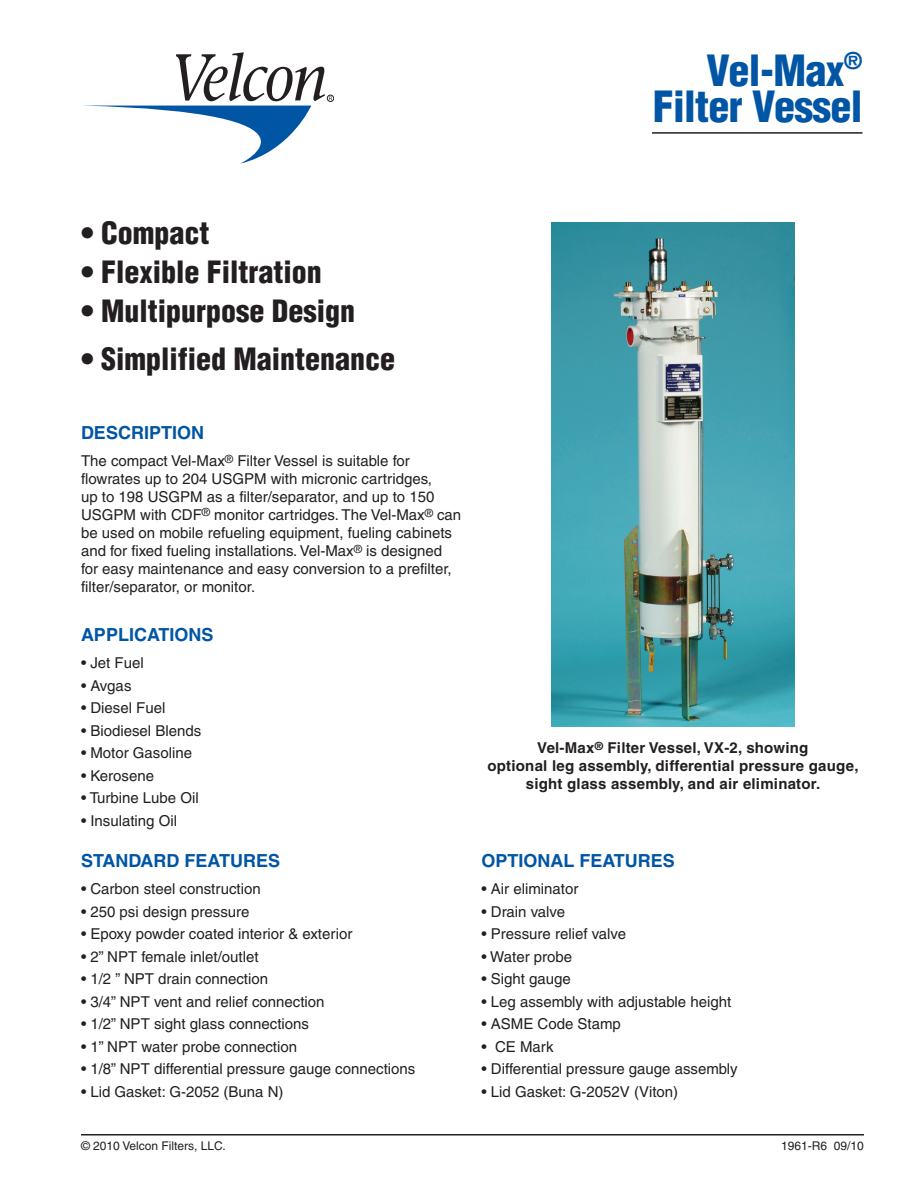
<style>
.page{position:relative;width:918px;height:1188px;background:#fff}
.page>*{position:absolute;margin:0;border:0;box-sizing:border-box;transform-origin:0 0}
.head_up{font:900 condensed 42px/36px "Helvetica LT Std";letter-spacing:-.015em;color:#0155a5;text-align:right}
.Heads{font:900 condensed 30px "Helvetica LT Std";color:#231f20}
.subheads{font:900 condensed 30px "Helvetica LT Std";color:#231f20}
.subheads-2{font:700 18px "Helvetica";color:#0155a5}
.t1{font:15px/18px "Helvetica";color:#231f20}
.subheads-3{font:700 15px/18px "Helvetica";letter-spacing:.015em;color:#231f20;text-align:center}
.t2{font:12px "Helvetica";color:#231f20}
</style>
<div class="page">
<svg style="left:82px;top:52px;width:252px;height:112px"></svg>
<hr style="left:81px;top:1134px;width:783px;height:2px;background:#231f20">
<hr style="left:652px;top:132px;width:210px;height:2px;background:#231f20">
<img style="left:551px;top:223px;width:243px;height:503px">
<p class="head_up" style="left:653px;top:52px;width:211px">Vel-Max<sup>®<br></sup>Filter Vessel</p>
<p class="Heads" style="left:81px;top:214px;width:130px">• Compact</p>
<p class="Heads" style="left:81px;top:253px;width:242px">• Flexible Filtration</p>
<p class="Heads" style="left:81px;top:292px;width:276px">• Multipurpose Design</p>
<p class="subheads" style="left:81px;top:340px;width:316px">• Simplified Maintenance</p>
<p class="subheads-2" style="left:81px;top:422px;width:125px">DESCRIPTION</p>
<p class="t1" style="left:81px;top:452px;width:382px">The compact Vel-Max<sup>®</sup> Filter Vessel is suitable for flowrates up to 204 USGPM with micronic cartridges,<br>up to 198 USGPM as a filter/separator, and up to 150<br>USGPM with CDF<sup>®</sup> monitor cartridges. The Vel-Max<sup>®</sup> can be used on mobile refueling equipment, fueling cabinets and for fixed fueling installations. Vel-Max<sup>®</sup> is designed for easy maintenance and easy conversion to a prefilter, filter/separator, or monitor.</p>
<p class="subheads-2" style="left:81px;top:624px;width:134px">APPLICATIONS</p>
<p class="t1" style="left:81px;top:654px;width:64px">• Jet Fuel</p>
<p class="t1" style="left:81px;top:677px;width:52px">• Avgas</p>
<p class="t1" style="left:81px;top:699px;width:86px">• Diesel Fuel</p>
<p class="t1" style="left:81px;top:722px;width:122px">• Biodiesel Blends</p>
<p class="t1" style="left:81px;top:744px;width:113px">• Motor Gasoline</p>
<p class="t1" style="left:81px;top:767px;width:75px">• Kerosene</p>
<p class="t1" style="left:81px;top:789px;width:119px">• Turbine Lube Oil</p>
<p class="t1" style="left:81px;top:812px;width:98px">• Insulating Oil</p>
<p class="subheads-2" style="left:81px;top:850px;width:201px">STANDARD FEATURES</p>
<p class="t1" style="left:81px;top:880px;width:181px">• Carbon steel construction</p>
<p class="t1" style="left:81px;top:902px;width:170px">• 250 psi design pressure</p>
<p class="t1" style="left:81px;top:925px;width:273px">• Epoxy powder coated interior &amp; exterior</p>
<p class="t1" style="left:81px;top:947px;width:179px">• 2” NPT female inlet/outlet</p>
<p class="t1" style="left:81px;top:970px;width:189px">• 1/2 ” NPT drain connection</p>
<p class="t1" style="left:81px;top:992px;width:245px">• 3/4” NPT vent and relief connection</p>
<p class="t1" style="left:81px;top:1015px;width:230px">• 1/2” NPT sight glass connections</p>
<p class="t1" style="left:81px;top:1037px;width:218px">• 1” NPT water probe connection</p>
<p class="t1" style="left:81px;top:1060px;width:336px">• 1/8” NPT differential pressure gauge connections</p>
<p class="t1" style="left:81px;top:1082px;width:204px">• Lid Gasket: G-2052 (Buna N)</p>
<p class="subheads-3" style="left:488px;top:739px;width:373px">Vel-Max<sup>®</sup> Filter Vessel, VX-2, showing<br>optional leg assembly, differential pressure gauge, sight glass assembly, and air eliminator.</p>
<p class="subheads-2" style="left:482px;top:850px;width:195px">OPTIONAL FEATURES</p>
<p class="t1" style="left:482px;top:880px;width:98px">• Air eliminator</p>
<p class="t1" style="left:482px;top:902px;width:85px">• Drain valve</p>
<p class="t1" style="left:482px;top:925px;width:146px">• Pressure relief valve</p>
<p class="t1" style="left:482px;top:947px;width:92px">• Water probe</p>
<p class="t1" style="left:482px;top:970px;width:91px">• Sight gauge</p>
<p class="t1" style="left:482px;top:992px;width:251px">• Leg assembly with adjustable height</p>
<p class="t1" style="left:482px;top:1015px;width:141px">• ASME Code Stamp</p>
<p class="t1" style="left:482px;top:1037px;width:74px">• CE Mark</p>
<p class="t1" style="left:482px;top:1060px;width:258px">• Differential pressure gauge assembly</p>
<p class="t1" style="left:482px;top:1082px;width:198px">• Lid Gasket: G-2052V (Viton)</p>
<p class="t2" style="left:81px;top:1139px;width:146px">© 2010 Velcon Filters, LLC.</p>
<p class="t2" style="left:781px;top:1139px;width:84px">1961-R6 09/10</p>
</div>
